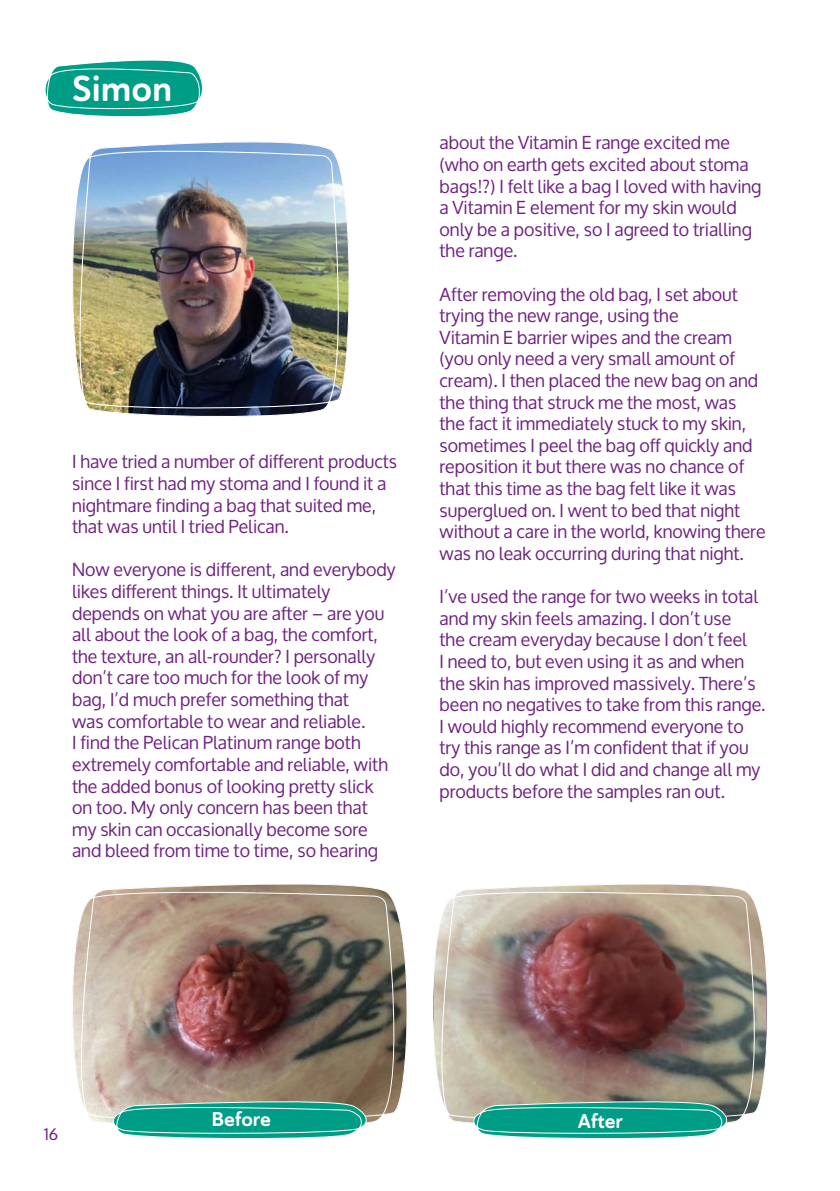
<style>
.page{position:relative;width:840px;height:1191px;background:#fff}
.page>*{position:absolute;margin:0;border:0;box-sizing:border-box;transform-origin:0 0}
.t1{font:36px "Haboro Soft Nor Bol";color:#fff}
.t2{font:20px "Haboro Soft Nor Bol";letter-spacing:-.005em;color:#fff}
.t3{font:18px/21.6px "Oxygen";color:#702281}
.t4{font:16px "Oxygen";color:#702281}
</style>
<div class="page">
<svg style="left:44px;top:60px;width:159px;height:57px;background:#30af9c"></svg>
<img style="left:72px;top:141px;width:277px;height:276px">
<img style="left:72px;top:884px;width:336px;height:239px">
<img style="left:433px;top:884px;width:335px;height:239px">
<svg style="left:107px;top:1095px;width:263px;height:44px;background:#48a996"></svg>
<svg style="left:468px;top:1095px;width:263px;height:44px;background:#45a895"></svg>
<h1 class="t1" style="left:72px;top:64px;width:102px">Simon</h1>
<p class="t3" style="left:72px;top:451px;width:326px">I have tried a number of different products since I first had my stoma and I found it a nightmare finding a bag that suited me, that was until I tried Pelican.</p>
<p class="t3" style="left:72px;top:559px;width:325px">Now everyone is different, and everybody likes different things. It ultimately depends on what you are after – are you all about the look of a bag, the comfort, the texture, an all-rounder? I personally don’t care too much for the look of my bag, I’d much prefer something that<br>was comfortable to wear and reliable.<br>I find the Pelican Platinum range both extremely comfortable and reliable, with the added bonus of looking pretty slick on too. My only concern has been that my skin can occasionally become sore and bleed from time to time, so hearing</p>
<p class="t3" style="left:439px;top:132px;width:323px">about the Vitamin E range excited me (who on earth gets excited about stoma bags!?) I felt like a bag I loved with having a Vitamin E element for my skin would only be a positive, so I agreed to trialling the range.</p>
<p class="t3" style="left:439px;top:283px;width:327px">After removing the old bag, I set about trying the new range, using the<br>Vitamin E barrier wipes and the cream (you only need a very small amount of cream). I then placed the new bag on and the thing that struck me the most, was the fact it immediately stuck to my skin, sometimes I peel the bag off quickly and reposition it but there was no chance of that this time as the bag felt like it was superglued on. I went to bed that night without a care in the world, knowing there was no leak occurring during that night.</p>
<p class="t3" style="left:439px;top:586px;width:327px">I’ve used the range for two weeks in total and my skin feels amazing. I don’t use<br>the cream everyday because I don’t feel<br>I need to, but even using it as and when the skin has improved massively. There’s been no negatives to take from this range.<br>I would highly recommend everyone to try this range as I’m confident that if you do, you’ll do what I did and change all my products before the samples ran out.</p>
<p class="t4" style="left:44px;top:1124px;width:16px">16</p>
<p class="t2" style="left:211px;top:1105px;width:61px">Before</p>
<p class="t2" style="left:577px;top:1107px;width:47px">After</p>
</div>
